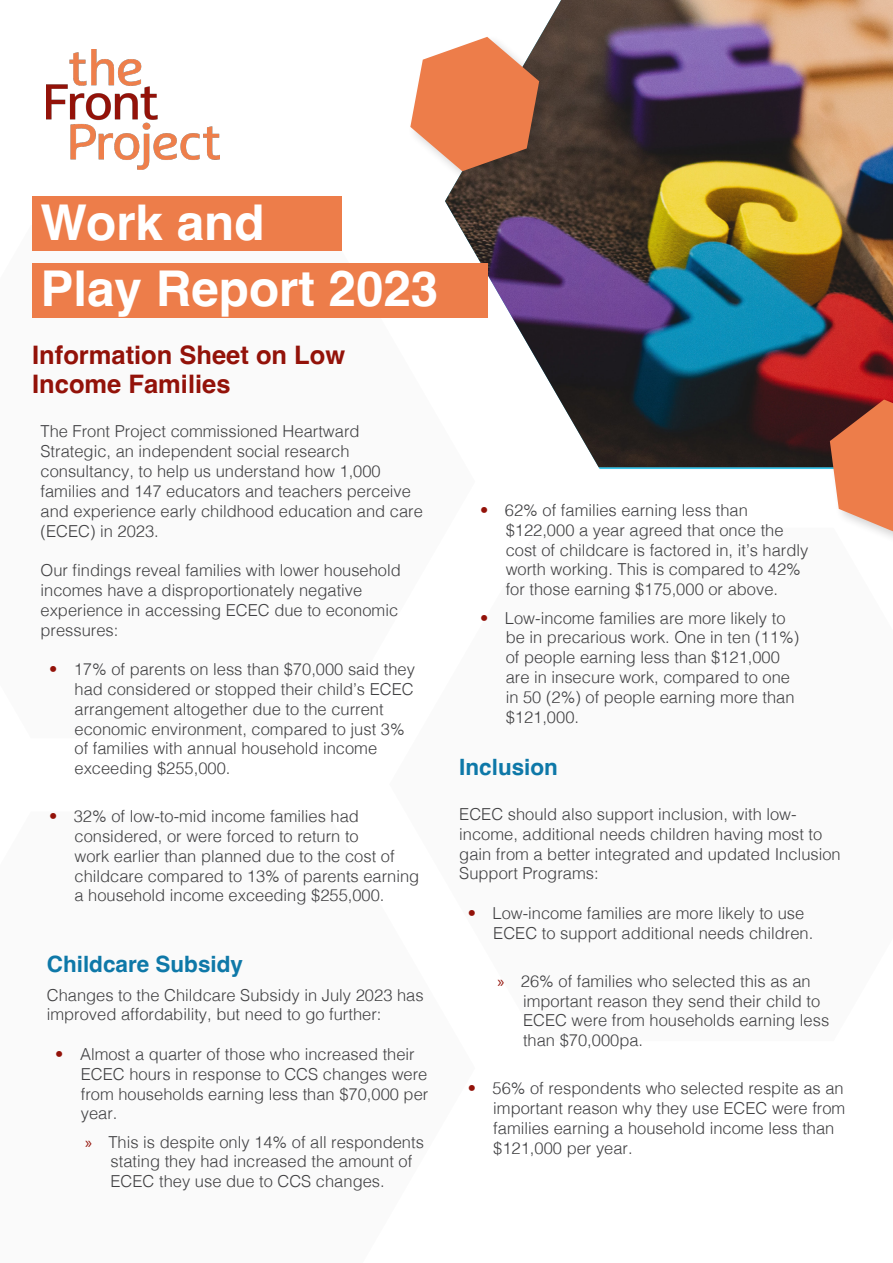
<style>
.page{position:relative;width:893px;height:1263px;background:#fff}
.page>*{position:absolute;margin:0;border:0;box-sizing:border-box;transform-origin:0 0}
.t1{font:700 49.35px "Helvetica";color:#fff}
.t2{font:700 25.5px/28.5px "Helvetica";color:#931209}
.t3{font:700 22.5px "Helvetica";color:#0e78a8}
.t4{font:300 16.5px/19.8px "Helvetica";color:#404042}
.s1{color:#931209}
.s2{font-family:"Myriad Pro";font-weight:400;color:#931209}
</style>
<div class="page">
<img style="left:445px;top:0;width:448px;height:467px">
<svg style="left:32px;top:225px;width:443px;height:242px"></svg>
<img style="left:47px;top:49px;width:172px;height:120px">
<div style="left:408px;top:34px;width:145px;height:150px;background:#231f20;opacity:.2"></div>
<svg style="left:410px;top:37px;width:129px;height:134px"></svg>
<div style="left:827px;top:397px;width:66px;height:151px;background:#231f20;opacity:.2"></div>
<svg style="left:830px;top:399px;width:63px;height:132px;background:#d57d58"></svg>
<div style="left:32px;top:196px;width:310px;height:54px;background:#ed7d4a"></div>
<div style="left:32px;top:263px;width:456px;height:54px;background:#ed7d4a"></div>
<p class="t1" style="left:41px;top:192px;width:226px">Work and</p>
<p class="t1" style="left:41px;top:259px;width:399px">Play Report 2023</p>
<p class="t2" style="left:32px;top:344px;width:315px">Information Sheet on Low<br>Income Families</p>
<p class="t4" style="left:41px;top:421px;width:384px">The Front Project commissioned Heartward Strategic, an independent social research consultancy, to help us understand how 1,000 families and 147 educators and teachers perceive and experience early childhood education and care (ECEC) in 2023.</p>
<p class="t4" style="left:41px;top:559px;width:362px">Our findings reveal families with lower household incomes have a disproportionately negative experience in accessing ECEC due to economic pressures:</p>
<p class="t4" style="left:75px;top:658px;width:342px;text-indent:-26px"><span class="s1">•</span> 17% of parents on less than $70,000 said they had considered or stopped their child’s ECEC arrangement altogether due to the current economic environment, compared to just 3% of families with annual household income exceeding $255,000.</p>
<p class="t4" style="left:75px;top:805px;width:346px;text-indent:-26px"><span class="s1">•</span> 32% of low-to-mid income families had considered, or were forced to return to<br>work earlier than planned due to the cost of childcare compared to 13% of parents earning a household income exceeding $255,000.</p>
<p class="t4" style="left:459px;top:803px;width:383px">ECEC should also support inclusion, with low&shy;income, additional needs children having most to gain from a better integrated and updated Inclusion Support Programs:</p>
<p class="t4" style="left:493px;top:902px;width:322px;text-indent:-26px"><span class="s1">•</span> Low-income families are more likely to use<br>ECEC to support additional needs children.</p>
<p class="t4" style="left:523px;top:970px;width:308px;text-indent:-26px"><span class="s2">»</span> 26% of families who selected this as an important reason they send their child to ECEC were from households earning less than $70,000pa.</p>
<p class="t4" style="left:493px;top:1077px;width:354px;text-indent:-26px"><span class="s1">•</span> 56% of respondents who selected respite as an important reason why they use ECEC were from families earning a household income less than $121,000 per year.</p>
<p class="t4" style="left:506px;top:499px;width:304px;text-indent:-26px"><span class="s1">•</span> 62% of families earning less than $122,000 a year agreed that once the cost of childcare is factored in, it’s hardly worth working. This is compared to 42% for those earning $175,000 or above.</p>
<p class="t4" style="left:506px;top:607px;width:295px;text-indent:-26px"><span class="s1">•</span> Low-income families are more likely to be in precarious work. One in ten (11%) of people earning less than $121,000 are in insecure work, compared to one in 50 (2%) of people earning more than $121,000.</p>
<p class="t3" style="left:459px;top:753px;width:100px">Inclusion</p>
<p class="t3" style="left:47px;top:950px;width:198px">Childcare Subsidy</p>
<p class="t4" style="left:47px;top:983px;width:378px">Changes to the Childcare Subsidy in July 2023 has improved affordability, but need to go further:</p>
<p class="t4" style="left:81px;top:1043px;width:349px;text-indent:-26px"><span class="s1">•</span> Almost a quarter of those who increased their ECEC hours in response to CCS changes were from households earning less than $70,000 per year.</p>
<p class="t4" style="left:111px;top:1131px;width:315px;text-indent:-26px"><span class="s2">»</span> This is despite only 14% of all respondents stating they had increased the amount of<br>ECEC they use due to CCS changes.</p>
</div>
